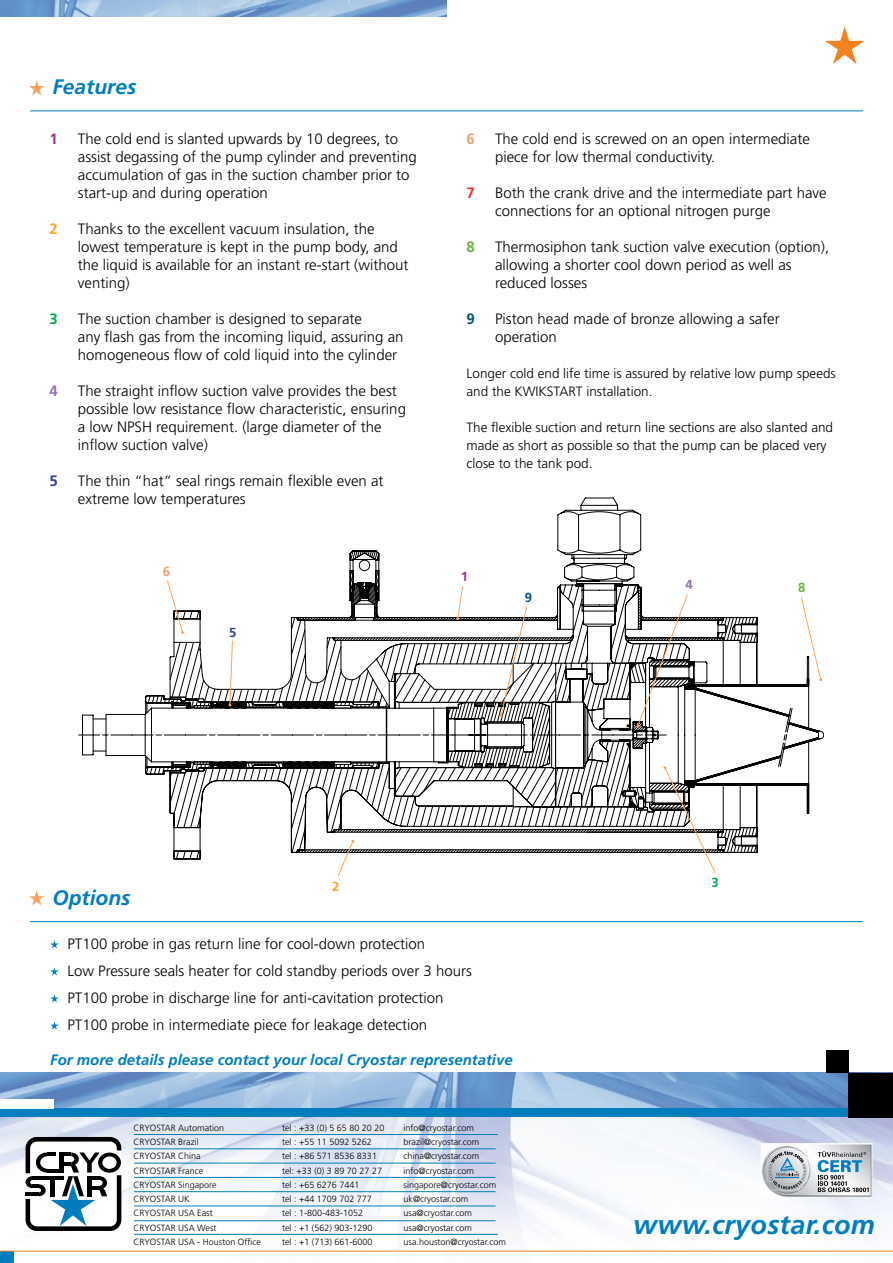
<style>
.page{position:relative;width:893px;height:1263px;background:#fff}
.page>*{position:absolute;margin:0;border:0;box-sizing:border-box;transform-origin:0 0}
.t1{font:italic 700 27px "Frutiger";letter-spacing:.01em;color:#007dbd}
.t2{font:italic 700 21px "Frutiger";color:#007dbd}
.t3{font:300 15px/18px "Frutiger";color:#000}
.t4{font:italic 700 15px "Frutiger";color:#007dbd}
.t5{font:700 15px "Frutiger";color:#a23293}
.t6{font:700 15px "Frutiger";color:#faa627}
.t7{font:700 15px "Frutiger";color:#00a84f}
.t8{font:700 15px "Frutiger";color:#9073a9}
.t9{font:700 15px "Frutiger";color:#32409a}
.t10{font:700 15px "Frutiger";color:#eca079}
.t11{font:700 15px "Frutiger";color:#ee2d2f}
.t12{font:700 15px "Frutiger";color:#6bb540}
.t13{font:700 15px "Frutiger";color:#00537d}
.t14{font:300 13.5px/18px "Frutiger";color:#000}
.t15{font:700 13.2px "Frutiger";color:#faa627}
.t16{font:700 13.2px "Frutiger";color:#00a84f}
.t17{font:700 13.2px "Frutiger";color:#a23293}
.t18{font:700 13.2px "Frutiger";color:#00537d}
.t19{font:700 13.2px "Frutiger";color:#9073a9}
.t20{font:700 13.2px "Frutiger";color:#6bb540}
.t21{font:700 13.2px "Frutiger";color:#32409a}
.t22{font:700 13.2px "Frutiger";color:#eca079}
.t23{font:300 9px "Frutiger";color:#000}
</style>
<div class="page">
<img style="left:0;top:1073px;width:893px;height:190px">
<img style="left:0;top:0;width:446px;height:16px">
<div style="left:0;top:1108px;width:861px;height:9px;background:#007dbd"></div>
<div style="left:848px;top:1073px;width:45px;height:44px;background:#000"></div>
<div style="left:826px;top:1050px;width:22px;height:23px;background:#000"></div>
<div style="left:0;top:1099px;width:53px;height:9px;background:#fff"></div>
<div style="left:0;top:1251px;width:13px;height:12px;background:#007dbd"></div>
<hr style="left:0;top:1251px;width:893px;height:1px;background:#f58220">
<svg style="left:825px;top:26px;width:40px;height:38px"></svg>
<svg style="left:26px;top:1137px;width:95px;height:94px"></svg>
<hr style="left:134px;top:1134px;width:364px;height:1px;background:#007dbd">
<hr style="left:134px;top:1148px;width:362px;height:1px;background:#007dbd">
<hr style="left:134px;top:1163px;width:362px;height:1px;background:#007dbd">
<hr style="left:134px;top:1177px;width:362px;height:1px;background:#007dbd">
<hr style="left:134px;top:1191px;width:362px;height:1px;background:#007dbd">
<hr style="left:134px;top:1205px;width:362px;height:1px;background:#007dbd">
<hr style="left:134px;top:1220px;width:362px;height:1px;background:#007dbd">
<hr style="left:134px;top:1234px;width:364px;height:1px;background:#007dbd">
<img style="left:760px;top:1143px;width:113px;height:54px">
<svg style="left:818px;top:1151px;width:51px;height:41px"></svg>
<img style="left:768px;top:1150px;width:39px;height:31px">
<svg style="left:768px;top:1151px;width:38px;height:39px"></svg>
<svg style="left:349px;top:498px;width:293px;height:82px"></svg>
<svg style="left:716px;top:617px;width:103px;height:236px"></svg>
<svg style="left:801px;top:597px;width:21px;height:84px"></svg>
<svg style="left:79px;top:580px;width:637px;height:297px"></svg>
<svg style="left:29px;top:80px;width:16px;height:16px"></svg>
<hr style="left:30px;top:111px;width:833px;height:1px;background:#007dbd">
<svg style="left:29px;top:890px;width:16px;height:15px"></svg>
<hr style="left:30px;top:921px;width:833px;height:1px;background:#007dbd">
<svg style="left:50px;top:940px;width:9px;height:8px"></svg>
<svg style="left:50px;top:967px;width:9px;height:8px"></svg>
<svg style="left:50px;top:994px;width:9px;height:8px"></svg>
<svg style="left:50px;top:1021px;width:9px;height:9px"></svg>
<h2 class="t2" style="left:52px;top:74px;width:86px">Features</h2>
<p class="t5" style="left:49px;top:130px;width:10px">1</p>
<p class="t3" style="left:78px;top:130px;width:340px">The cold end is slanted upwards by 10 degrees, to assist degassing of the pump cylinder and preventing accumulation of gas in the suction chamber prior to start-up and during operation</p>
<p class="t6" style="left:49px;top:220px;width:10px">2</p>
<p class="t3" style="left:78px;top:220px;width:332px">Thanks to the excellent vacuum insulation, the lowest temperature is kept in the pump body, and the liquid is available for an instant re-start (without venting)</p>
<p class="t7" style="left:49px;top:310px;width:10px">3</p>
<p class="t3" style="left:78px;top:310px;width:327px">The suction chamber is designed to separate<br>any flash gas from the incoming liquid, assuring an homogeneous flow of cold liquid into the cylinder</p>
<p class="t8" style="left:49px;top:382px;width:10px">4</p>
<p class="t3" style="left:78px;top:382px;width:330px">The straight inflow suction valve provides the best possible low resistance flow characteristic, ensuring a low NPSH requirement. (large diameter of the inflow suction valve)</p>
<p class="t9" style="left:49px;top:472px;width:10px">5</p>
<p class="t3" style="left:78px;top:472px;width:307px">The thin “hat” seal rings remain flexible even at extreme low temperatures</p>
<p class="t22" style="left:163px;top:563px;width:9px">6</p>
<p class="t21" style="left:229px;top:624px;width:9px">5</p>
<p class="t10" style="left:466px;top:130px;width:10px">6</p>
<p class="t3" style="left:495px;top:130px;width:316px">The cold end is screwed on an open intermediate piece for low thermal conductivity.</p>
<p class="t11" style="left:466px;top:184px;width:10px">7</p>
<p class="t3" style="left:495px;top:184px;width:333px">Both the crank drive and the intermediate part have connections for an optional nitrogen purge</p>
<p class="t12" style="left:466px;top:238px;width:10px">8</p>
<p class="t3" style="left:495px;top:238px;width:336px">Thermosiphon tank suction valve execution (option), allowing a shorter cool down period as well as reduced losses</p>
<p class="t13" style="left:466px;top:310px;width:10px">9</p>
<p class="t3" style="left:495px;top:310px;width:286px">Piston head made of bronze allowing a safer operation</p>
<p class="t14" style="left:466px;top:365px;width:371px">Longer cold end life time is assured by relative low pump speeds and the KWIKSTART installation.</p>
<p class="t14" style="left:466px;top:419px;width:368px">The flexible suction and return line sections are also slanted and made as short as possible so that the pump can be placed very close to the tank pod.</p>
<p class="t17" style="left:461px;top:569px;width:9px">1</p>
<p class="t18" style="left:525px;top:590px;width:9px">9</p>
<p class="t19" style="left:685px;top:577px;width:9px">4</p>
<p class="t20" style="left:798px;top:580px;width:9px">8</p>
<p class="t15" style="left:332px;top:879px;width:9px">2</p>
<p class="t16" style="left:712px;top:875px;width:9px">3</p>
<h2 class="t2" style="left:52px;top:885px;width:80px">Options</h2>
<p class="t3" style="left:67px;top:930px;width:406px;line-height:27px">PT100 probe in gas return line for cool-down protection<br>Low Pressure seals heater for cold standby periods over 3 hours PT100 probe in discharge line for anti-cavitation protection PT100 probe in intermediate piece for leakage detection</p>
<p class="t4" style="left:50px;top:1051px;width:464px">For more details please contact your local Cryostar representative</p>
<p class="t23" style="left:134px;top:1122px;width:92px">CRYOSTAR Automation</p>
<p class="t23" style="left:282px;top:1122px;width:104px">tel : +33 (0) 5 65 80 20 20</p>
<p class="t23" style="left:404px;top:1122px;width:72px">info@cryostar.com</p>
<p class="t23" style="left:134px;top:1137px;width:67px">CRYOSTAR Brazil</p>
<p class="t23" style="left:282px;top:1137px;width:91px">tel : +55 11 5092 5262</p>
<p class="t23" style="left:404px;top:1137px;width:77px">brazil@cryostar.com</p>
<p class="t23" style="left:134px;top:1151px;width:69px">CRYOSTAR China</p>
<p class="t23" style="left:282px;top:1151px;width:96px">tel : +86 571 8536 8331</p>
<p class="t23" style="left:404px;top:1151px;width:77px">china@cryostar.com</p>
<p class="t23" style="left:134px;top:1165px;width:71px">CRYOSTAR France</p>
<p class="t23" style="left:282px;top:1165px;width:101px">tel: +33 (0) 3 89 70 27 27</p>
<p class="t23" style="left:404px;top:1165px;width:72px">info@cryostar.com</p>
<p class="t23" style="left:134px;top:1179px;width:85px">CRYOSTAR Singapore</p>
<p class="t23" style="left:282px;top:1179px;width:79px">tel : +65 6276 7441</p>
<p class="t23" style="left:404px;top:1179px;width:94px">singapore@cryostar.com</p>
<p class="t23" style="left:134px;top:1194px;width:58px">CRYOSTAR UK</p>
<p class="t23" style="left:282px;top:1194px;width:91px">tel : +44 1709 702 777</p>
<p class="t23" style="left:404px;top:1194px;width:66px">uk@cryostar.com</p>
<p class="t23" style="left:134px;top:1208px;width:81px">CRYOSTAR USA East</p>
<p class="t23" style="left:282px;top:1208px;width:83px">tel : 1-800-483-1052</p>
<p class="t23" style="left:404px;top:1208px;width:70px">usa@cryostar.com</p>
<p class="t23" style="left:134px;top:1222px;width:85px">CRYOSTAR USA West</p>
<p class="t23" style="left:282px;top:1222px;width:92px">tel : +1 (562) 903-1290</p>
<p class="t23" style="left:404px;top:1222px;width:70px">usa@cryostar.com</p>
<p class="t23" style="left:134px;top:1236px;width:129px">CRYOSTAR USA - Houston Office</p>
<p class="t23" style="left:282px;top:1236px;width:92px">tel : +1 (713) 661-6000</p>
<p class="t23" style="left:404px;top:1236px;width:104px">usa.houston@cryostar.com</p>
<h1 class="t1" style="left:633px;top:1209px;width:243px">www.cryostar.com</h1>
</div>
